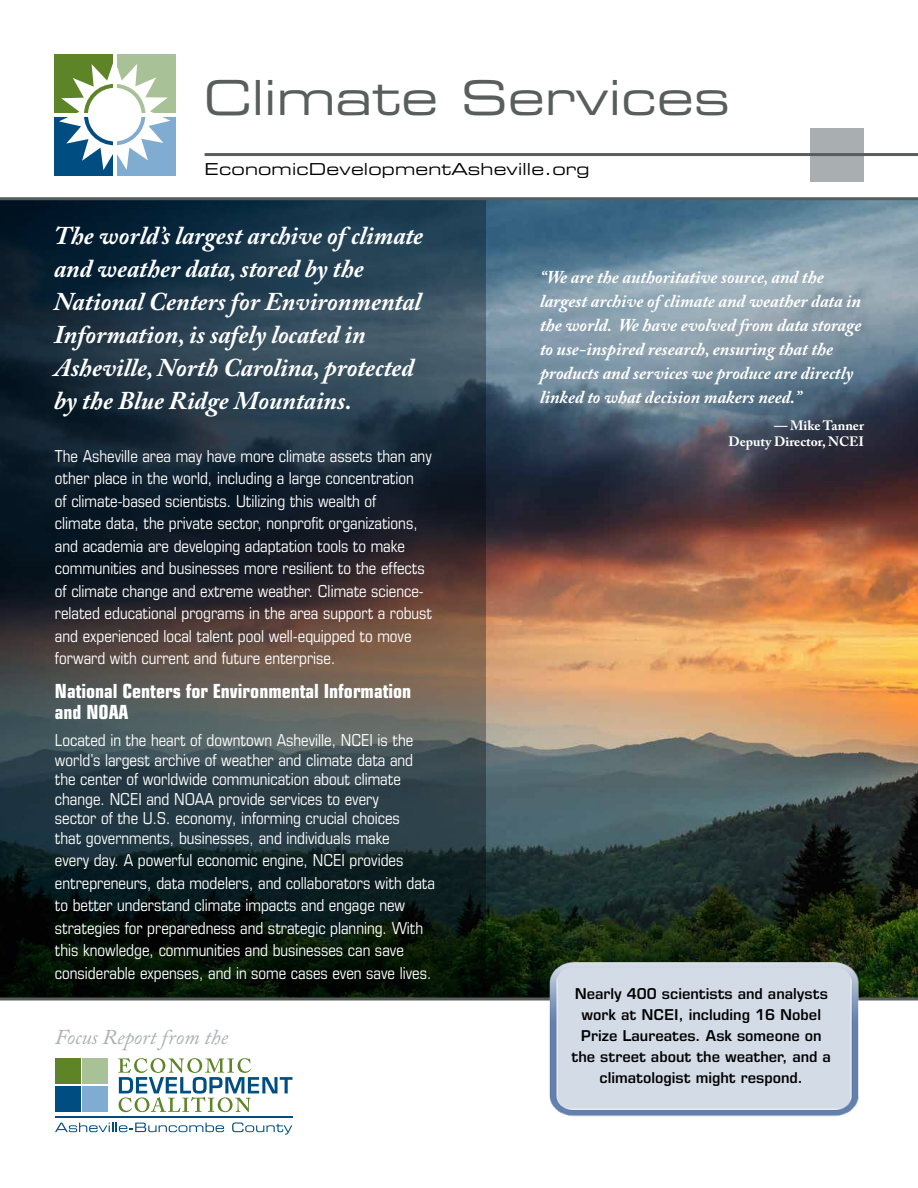
<style>
.page{position:relative;width:918px;height:1188px;background:#fff}
.page>*{position:absolute;margin:0;border:0;box-sizing:border-box;transform-origin:0 0}
.t1{font:48px "Eurostile LT Std Ex 2";color:#585e5c}
.t2{font:italic 700 25.5px/33px "Adobe Caslon Pro";color:#fff}
.t3{font:italic 21px "Adobe Caslon Pro";color:#a9afb0}
.t4{font:700 condensed 19.5px/21px "Eurostile LT Std";color:#fff}
.t5{font:italic 700 18px/24px "Adobe Caslon Pro";color:#fff}
.t6{font:condensed 16.5px/22.5px "Eurostile LT Std";color:#fff}
.t7{font:16.5px "Eurostile LT Std Ex 2";letter-spacing:.01em;color:#000}
.t8{font:600 15px/21px "Eurostile LT Std";color:#000;text-align:center}
.t9{font:700 13.5px/16.5px "Adobe Caslon Pro";color:#fff;text-align:right}
</style>
<div class="page">
<img style="left:486px;top:200px;width:432px;height:798px">
<svg style="left:0;top:200px;width:486px;height:798px;background:#263239"></svg>
<hr style="left:0;top:998px;width:918px;height:2px;background:#585e5c">
<div style="left:810px;top:128px;width:54px;height:54px;background:#a9afb0"></div>
<hr style="left:205px;top:153px;width:713px;height:3px;background:#585e5c">
<hr style="left:55px;top:1116px;width:237px;height:2px;background:#004d81">
<div style="left:55px;top:1059px;width:26px;height:25px;background:#5d8426"></div>
<div style="left:83px;top:1059px;width:25px;height:25px;background:#a9c196"></div>
<div style="left:55px;top:1086px;width:26px;height:26px;background:#004d81"></div>
<div style="left:83px;top:1086px;width:25px;height:26px;background:#81acd2"></div>
<svg style="left:55px;top:1123px;width:169px;height:9px"></svg>
<svg style="left:232px;top:1123px;width:60px;height:12px"></svg>
<svg style="left:118px;top:1058px;width:174px;height:54px"></svg>
<div style="left:54px;top:54px;width:59px;height:58px;background:#5d8426"></div>
<div style="left:117px;top:54px;width:59px;height:58px;background:#a9c196"></div>
<div style="left:54px;top:117px;width:59px;height:58px;background:#004d81"></div>
<div style="left:117px;top:117px;width:59px;height:58px;background:#81acd2"></div>
<svg style="left:59px;top:63px;width:112px;height:107px"></svg>
<div style="left:88px;top:88px;width:54px;height:54px;background:#fff;border-radius:50%"></div>
<hr style="left:0;top:197px;width:918px;height:3px;background:#585e5c">
<img style="left:543px;top:955px;width:324px;height:162px">
<h1 class="t1" style="left:203px;top:64px;width:528px">Climate Services</h1>
<p class="t7" style="left:205px;top:158px;width:387px">EconomicDevelopmentAsheville.org</p>
<h2 class="t2" style="left:54px;top:219px;width:371px">The world’s largest archive of climate and weather data, stored by the National Centers for Environmental Information, is safely located in Asheville, North Carolina, protected by the Blue Ridge Mountains.</h2>
<p class="t6" style="left:55px;top:445px;width:379px">The Asheville area may have more climate assets than any other place in the world, including a large concentration<br>of climate-based scientists. Utilizing this wealth of<br>climate data, the private sector, nonprofit organizations, and academia are developing adaptation tools to make communities and businesses more resilient to the effects of climate change and extreme weather. Climate science&shy;related educational programs in the area support a robust and experienced local talent pool well-equipped to move forward with current and future enterprise.</p>
<p class="t4" style="left:55px;top:681px;width:358px">National Centers for Environmental Information and NOAA</p>
<p class="t6" style="left:55px;top:731px;width:360px;line-height:19.5px">Located in the heart of downtown Asheville, NCEI is the world’s largest archive of weather and climate data and the center of worldwide communication about climate change. NCEI and NOAA provide services to every sector of the U.S. economy, informing crucial choices that governments, businesses, and individuals make</p>
<p class="t6" style="left:55px;top:849px;width:381px">every day. A powerful economic engine, NCEI provides entrepreneurs, data modelers, and collaborators with data to better understand climate impacts and engage new strategies for preparedness and strategic planning. With this knowledge, communities and businesses can save considerable expenses, and in some cases even save lives.</p>
<p class="t3" style="left:55px;top:1025px;width:175px">Focus Report from the</p>
<p class="t5" style="left:540px;top:264px;width:323px">“We are the authoritative source, and the largest archive of climate and weather data in the world. We have evolved from data storage to use-inspired research, ensuring that the products and services we produce are directly linked to what decision makers need.”</p>
<p class="t9" style="left:729px;top:417px;width:137px">— Mike Tanner<br>Deputy Director, NCEI</p>
<p class="t8" style="left:572px;top:983px;width:261px">Nearly 400 scientists and analysts work at NCEI, including 16 Nobel<br>Prize Laureates. Ask someone on the street about the weather, and a climatologist might respond.</p>
</div>
